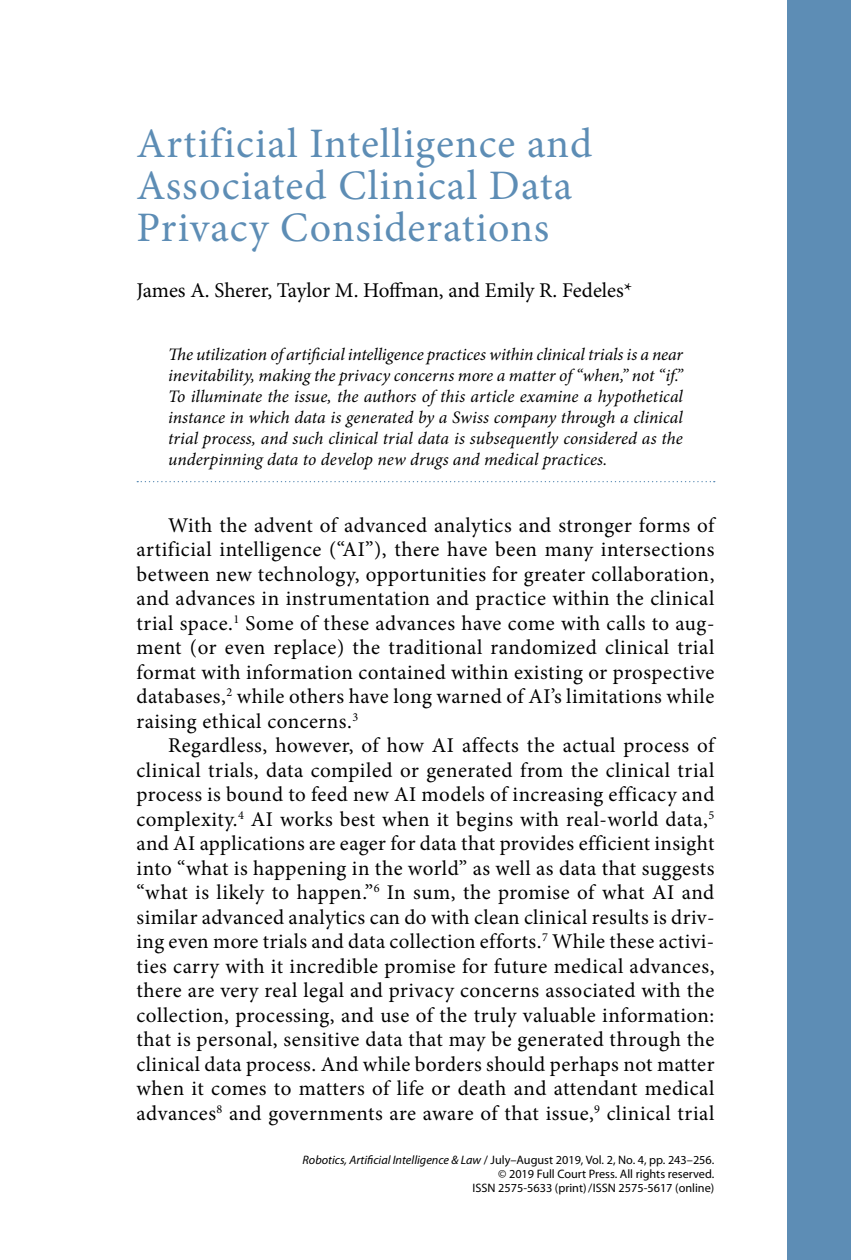
<style>
.page{position:relative;width:851px;height:1260px;background:#fff}
.page>*{position:absolute;margin:0;border:0;box-sizing:border-box;transform-origin:0 0}
.t1{font:42px/42px "Minion Pro";letter-spacing:.025em;color:#5d8db5}
.t2{font:21px/24.5px "Minion Pro";letter-spacing:.02em;color:#000;text-align:justify}
.t3{font:21px "Minion Pro";letter-spacing:-.005em;color:#000}
.t4{font:italic 17.5px/21px "Minion Pro";color:#000;text-align:justify}
.t5{font:12.25px/14px "Myriad Pro";color:#000;text-align:right}
.s1{font-style:italic}
</style>
<div class="page">
<div style="left:788px;top:0;width:62px;height:1260px;background:#5d8db5"></div>
<svg style="left:137px;top:481px;width:577px;height:1px"></svg>
<h1 class="t1" style="left:136px;top:122px;width:457px">Artificial Intelligence and<br>Associated Clinical Data<br>Privacy Considerations</h1>
<p class="t3" style="left:136px;top:276px;width:497px">James A. Sherer, Taylor M. Hoffman, and Emily R. Fedeles*</p>
<p class="t4" style="left:168px;top:344px;width:516px">The utilization of artificial intelligence practices within clinical trials is a near inevitability, making the privacy concerns more a matter of “when,” not “if.” To illuminate the issue, the authors of this article examine a hypothetical instance in which data is generated by a Swiss company through a clinical trial process, and such clinical trial data is subsequently considered as the underpinning data to develop new drugs and medical practices.</p>
<p class="t2" style="left:136px;top:513px;width:579px;text-indent:32px">With the advent of advanced analytics and stronger forms of artificial intelligence (“AI”), there have been many intersections between new technology, opportunities for greater collaboration, and advances in instrumentation and practice within the clinical trial space.<sup>1</sup> Some of these advances have come with calls to aug&shy;ment (or even replace) the traditional randomized clinical trial format with information contained within existing or prospective databases,<sup>2</sup> while others have long warned of AI’s limitations while raising ethical concerns.<sup>3</sup></p>
<p class="t2" style="left:136px;top:733px;width:579px;text-indent:32px">Regardless, however, of how AI affects the actual process of clinical trials, data compiled or generated from the clinical trial process is bound to feed new AI models of increasing efficacy and complexity.<sup>4</sup> AI works best when it begins with real-world data,<sup>5 </sup>and AI applications are eager for data that provides efficient insight into “what is happening in the world” as well as data that suggests “what is likely to happen.”<sup>6</sup> In sum, the promise of what AI and similar advanced analytics can do with clean clinical results is driv&shy;ing even more trials and data collection efforts.<sup>7</sup> While these activi&shy;ties carry with it incredible promise for future medical advances, there are very real legal and privacy concerns associated with the collection, processing, and use of the truly valuable information: that is personal, sensitive data that may be generated through the clinical data process. And while borders should perhaps not matter when it comes to matters of life or death and attendant medical advances<sup>8</sup> and governments are aware of that issue,<sup>9</sup> clinical trial</p>
<p class="t5" style="left:302px;top:1153px;width:413px"><span class="s1">Robotics, Artificial Intelligence &amp; Law</span> / July–August 2019, Vol. 2, No. 4, pp. 243–256. © 2019 Full Court Press. All rights reserved.<br>ISSN 2575-5633 (print)/ISSN 2575-5617 (online)</p>
</div>
